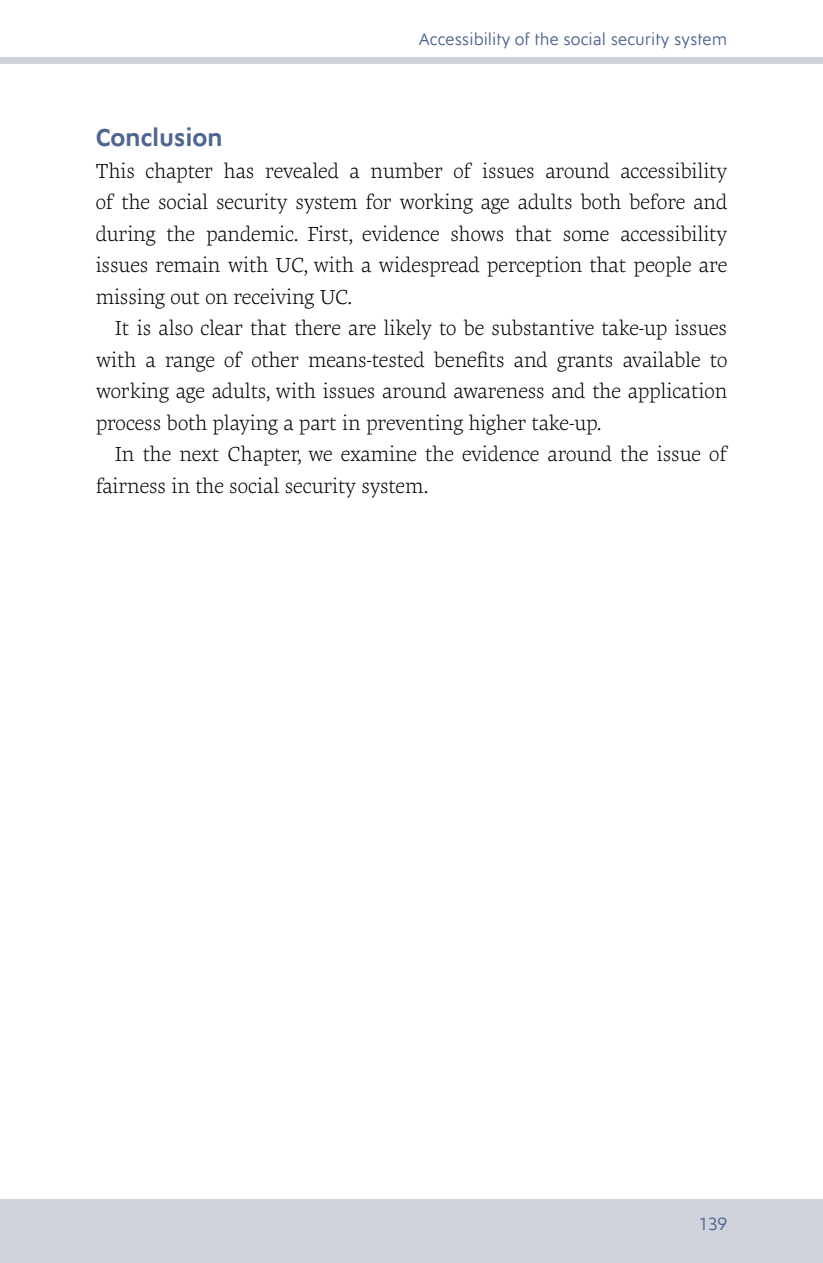
<style>
.page{position:relative;width:823px;height:1263px;background:#fff}
.page>*{position:absolute;margin:0;border:0;box-sizing:border-box;transform-origin:0 0}
.t1{font:700 24.75px "Ysans Std";letter-spacing:-.01em;color:#4e668f}
.t2{font:300 20.7px/31.5px "Geneo Std";letter-spacing:-.005em;color:#000;text-align:justify}
.t3{font:18px "Ysans Std";color:#4e668f}
.t4{font:16.88px "Ysans Std";color:#4e668f}
</style>
<div class="page">
<div style="left:0;top:57px;width:823px;height:7px;background:#d0d2dc"></div>
<div style="left:0;top:1199px;width:823px;height:64px;background:#d0d2dc"></div>
<p class="t4" style="left:419px;top:30px;width:310px">Accessibility of the social security system</p>
<p class="t1" style="left:96px;top:124px;width:129px">Conclusion</p>
<p class="t2" style="left:96px;top:155px;width:633px">This chapter has revealed a number of issues around accessibility of the social security system for working age adults both before and during the pandemic. First, evidence shows that some accessibility issues remain with UC, with a widespread perception that people are missing out on receiving UC.</p>
<p class="t2" style="left:96px;top:312px;width:633px;text-indent:19px">It is also clear that there are likely to be substantive take-up issues with a range of other means-tested benefits and grants available to working age adults, with issues around awareness and the application process both playing a part in preventing higher take-up.</p>
<p class="t2" style="left:96px;top:438px;width:633px;text-indent:19px">In the next Chapter, we examine the evidence around the issue of fairness in the social security system.</p>
<p class="t3" style="left:698px;top:1214px;width:30px">139</p>
</div>
